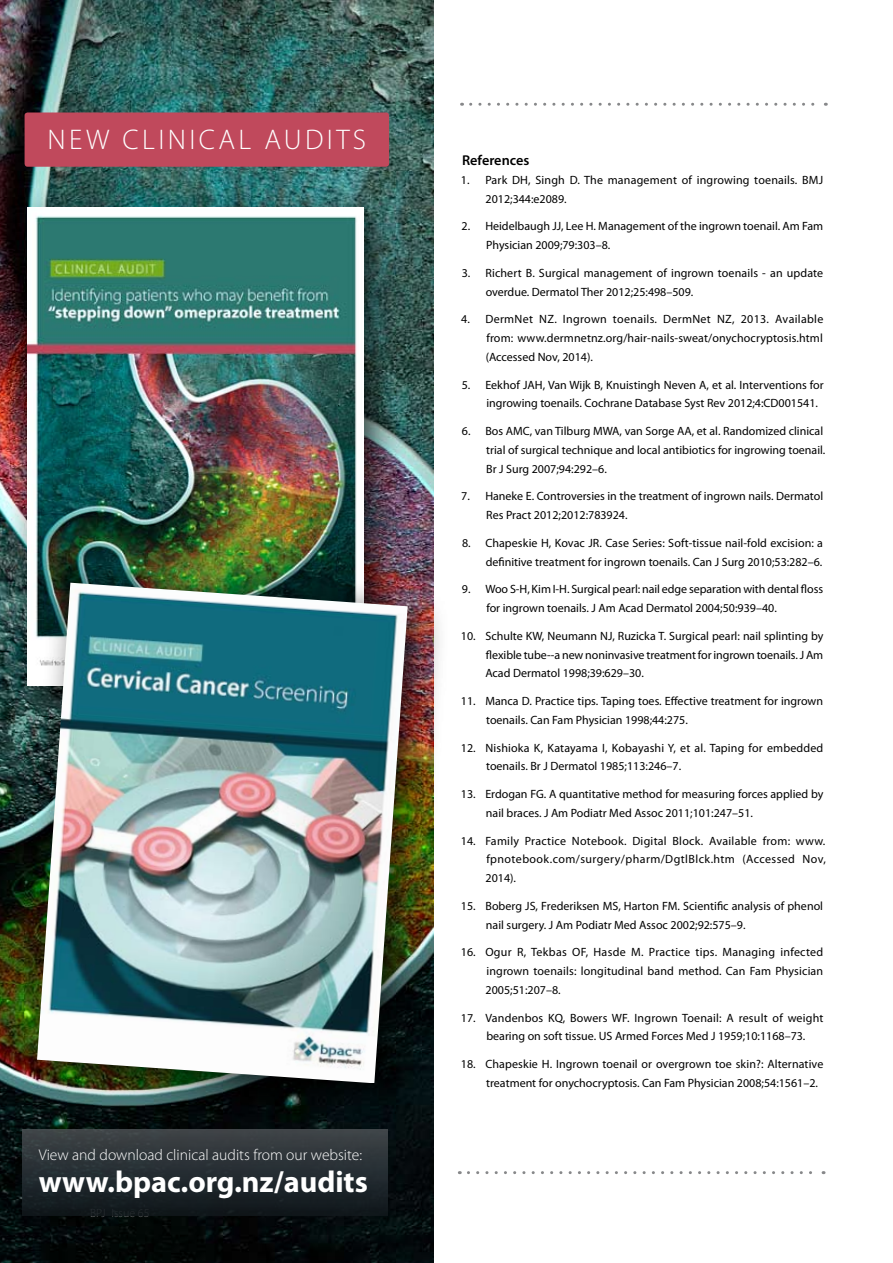
<style>
.page{position:relative;width:893px;height:1263px;background:#fff}
.page>*{position:absolute;margin:0;border:0;box-sizing:border-box;transform-origin:0 0}
.t1{font:700 30.3px "Myriad Pro";color:#fff}
.t2{font:300 28.5px "Myriad Pro";letter-spacing:.12em;color:#fff}
.t3{font:300 15.6px "Myriad Pro";color:#fff}
.t4{font:600 14.25px "Myriad Pro";color:#000}
.t5{font:12px/18.8px "Myriad Pro";color:#000}
.t6{font:300 12px "Myriad Pro";color:#707173}
.s1{font-weight:600;font-size:15.75px;color:#000}
</style>
<div class="page">
<img style="left:0;top:0;width:433px;height:1263px">
<div style="left:3px;top:183px;width:416px;height:557px;background:#000;opacity:.75"></div>
<img style="left:27px;top:208px;width:337px;height:350px">
<div style="left:12px;top:558px;width:449px;height:578px;background:#000;opacity:.75"></div>
<img style="left:37px;top:583px;width:371px;height:500px">
<div style="left:25px;top:112px;width:364px;height:55px;background:#c0495c;border-radius:3px"></div>
<div style="left:23px;top:1129px;width:364px;height:87px;background:linear-gradient(to bottom,#3f4549,#0d161a)"></div>
<svg style="left:471px;top:103px;width:355px;height:3px"></svg>
<svg style="left:468px;top:1171px;width:356px;height:3px"></svg>
<h2 class="t2" style="left:47px;top:122px;width:320px">NEW CLINICAL AUDITS</h2>
<h3 class="t3" style="left:39px;top:1145px;width:325px">View and download clinical audits from our website:</h3>
<h1 class="t1" style="left:39px;top:1162px;width:331px">www.bpac.org.nz/audits</h1>
<p class="t6" style="left:68px;top:1206px;width:84px"><span class="s1">32</span> BPJ Issue 65</p>
<p class="t4" style="left:462px;top:151px;width:69px">References</p>
<p class="t5" style="left:486px;top:170px;width:339px;text-indent:-25px">1. Park DH, Singh D. The management of ingrowing toenails. BMJ<br>2012;344:e2089.</p>
<p class="t5" style="left:486px;top:217px;width:338px;text-indent:-25px">2. Heidelbaugh JJ, Lee H. Management of the ingrown toenail. Am Fam<br>Physician 2009;79:303–8.</p>
<p class="t5" style="left:486px;top:263px;width:339px;text-indent:-24px">3. Richert B. Surgical management of ingrown toenails - an update overdue. Dermatol Ther 2012;25:498–509.</p>
<p class="t5" style="left:486px;top:310px;width:339px;text-align:justify;text-indent:-25px">4. DermNet NZ. Ingrown toenails. DermNet NZ, 2013. Available from: www.dermnetnz.org/hair-nails-sweat/onychocryptosis.html (Accessed Nov, 2014).</p>
<p class="t5" style="left:486px;top:375px;width:339px;text-indent:-25px">5. Eekhof JAH, Van Wijk B, Knuistingh Neven A, et al. Interventions for ingrowing toenails. Cochrane Database Syst Rev 2012;4:CD001541.</p>
<p class="t5" style="left:486px;top:421px;width:341px;text-indent:-24px">6. Bos AMC, van Tilburg MWA, van Sorge AA, et al. Randomized clinical trial of surgical technique and local antibiotics for ingrowing toenail.<br>Br J Surg 2007;94:292–6.</p>
<p class="t5" style="left:486px;top:487px;width:338px;text-indent:-25px">7. Haneke E. Controversies in the treatment of ingrown nails. Dermatol<br>Res Pract 2012;2012:783924.</p>
<p class="t5" style="left:462px;top:533px;width:362px;text-align:right">8. Chapeskie H, Kovac JR. Case Series: Soft-tissue nail-fold excision: a definitive treatment for ingrown toenails. Can J Surg 2010;53:282–6.</p>
<p class="t5" style="left:486px;top:580px;width:338px;text-indent:-25px">9. Woo S-H, Kim I-H. Surgical pearl: nail edge separation with dental floss for ingrown toenails. J Am Acad Dermatol 2004;50:939–40.</p>
<p class="t5" style="left:485px;top:626px;width:340px;text-align:justify;text-indent:-25px">10. Schulte KW, Neumann NJ, Ruzicka T. Surgical pearl: nail splinting by flexible tube--a new noninvasive treatment for ingrown toenails. J Am Acad Dermatol 1998;39:629–30.</p>
<p class="t5" style="left:486px;top:691px;width:338px;text-indent:-25px">11. Manca D. Practice tips. Taping toes. Effective treatment for ingrown toenails. Can Fam Physician 1998;44:275.</p>
<p class="t5" style="left:486px;top:738px;width:339px;text-indent:-25px">12. Nishioka K, Katayama I, Kobayashi Y, et al. Taping for embedded toenails. Br J Dermatol 1985;113:246–7.</p>
<p class="t5" style="left:486px;top:784px;width:339px;text-indent:-25px">13. Erdogan FG. A quantitative method for measuring forces applied by nail braces. J Am Podiatr Med Assoc 2011;101:247–51.</p>
<p class="t5" style="left:486px;top:831px;width:342px;text-align:justify;text-indent:-25px">14. Family Practice Notebook. Digital Block. Available from: www. fpnotebook.com/surgery/pharm/DgtlBlck.htm (Accessed Nov, 2014).</p>
<p class="t5" style="left:486px;top:896px;width:339px;text-indent:-25px">15. Boberg JS, Frederiksen MS, Harton FM. Scientific analysis of phenol nail surgery. J Am Podiatr Med Assoc 2002;92:575–9.</p>
<p class="t5" style="left:486px;top:943px;width:339px;text-align:justify;text-indent:-25px">16. Ogur R, Tekbas OF, Hasde M. Practice tips. Managing infected ingrown toenails: longitudinal band method. Can Fam Physician 2005;51:207–8.</p>
<p class="t5" style="left:486px;top:1008px;width:339px;text-indent:-25px">17. Vandenbos KQ, Bowers WF. Ingrown Toenail: A result of weight bearing on soft tissue. US Armed Forces Med J 1959;10:1168–73.</p>
<p class="t5" style="left:486px;top:1054px;width:339px;text-indent:-25px">18. Chapeskie H. Ingrown toenail or overgrown toe skin?: Alternative treatment for onychocryptosis. Can Fam Physician 2008;54:1561–2.</p>
</div>
